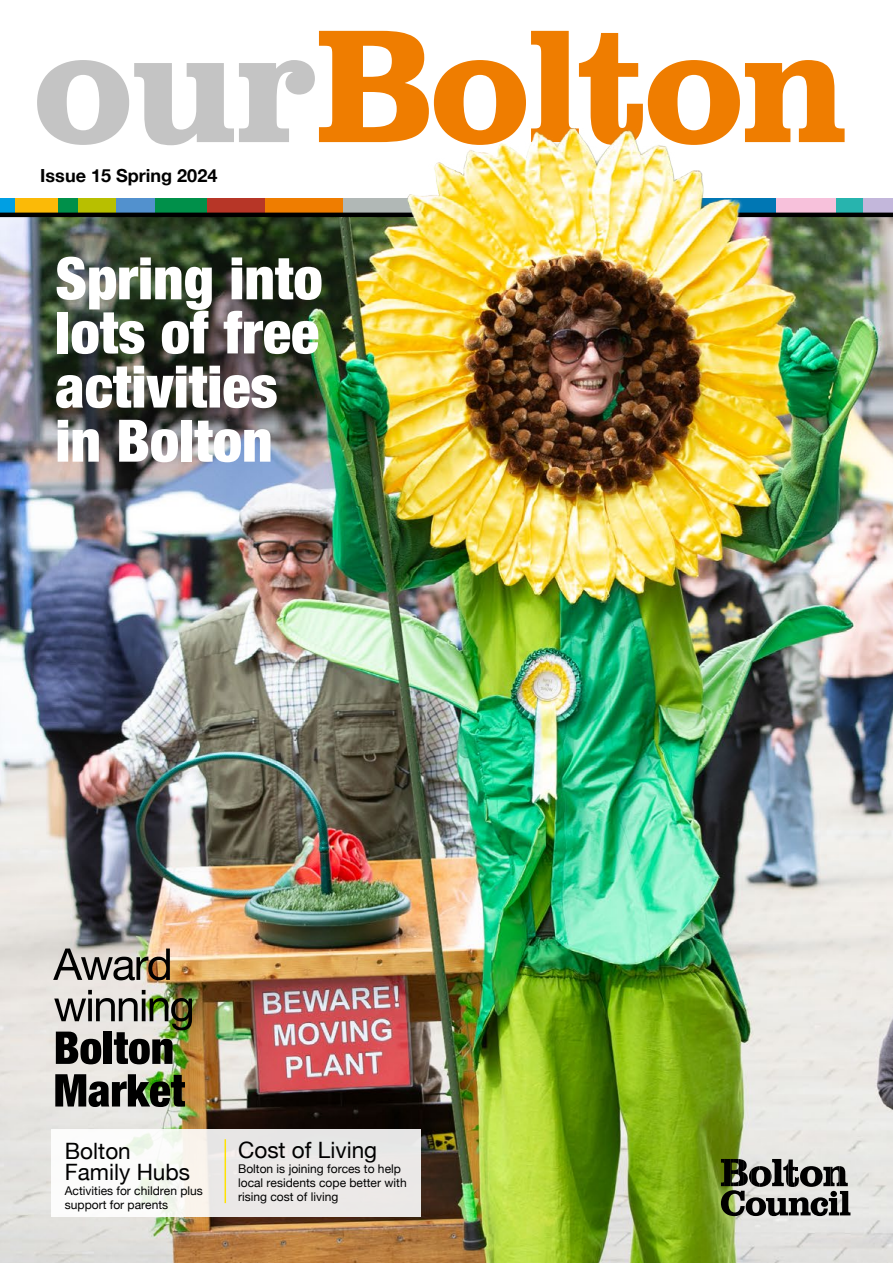
<style>
.page{position:relative;width:893px;height:1263px;background:#fff}
.page>*{position:absolute;margin:0;border:0;box-sizing:border-box;transform-origin:0 0}
.t1{font:900 condensed 58.65px/54.2px "Helvetica Neue";color:#fff}
.t2{font:22.5px/21px "Helvetica Neue";color:#000}
.t3{font:700 18px "Helvetica Neue";color:#000}
.t4{font:12px/14.4px "Helvetica Neue";color:#000}
</style>
<div class="page">
<img style="left:0;top:217px;width:893px;height:1046px">
<div style="left:51px;top:1129px;width:370px;height:88px;background:linear-gradient(to right,#fdfdfa,#e5e2e1)"></div>
<svg style="left:37px;top:31px;width:798px;height:86px"></svg>
<svg style="left:721px;top:1159px;width:129px;height:57px;background:#777871"></svg>
<hr style="left:225px;top:1139px;width:1px;height:64px;background:#ffe200">
<svg style="left:53px;top:948px;width:117px;height:32px;background:#958e83"></svg>
<img style="left:54px;top:990px;width:138px;height:74px">
<img style="left:55px;top:1074px;width:130px;height:33px">
<img style="left:0;top:117px;width:893px;height:100px">
<h3 class="t3" style="left:40px;top:161px;width:179px">Issue 15 Spring 2024</h3>
<h1 class="t1" style="left:55px;top:248px;width:269px">Spring into lots of free activities in Bolton</h1>
<h2 class="t2" style="left:65px;top:1142px;width:127px">Bolton<br>Family Hubs</h2>
<p class="t4" style="left:65px;top:1184px;width:140px">Activities for children plus support for parents</p>
<h2 class="t2" style="left:238px;top:1141px;width:141px">Cost of Living</h2>
<p class="t4" style="left:238px;top:1162px;width:170px">Bolton is joining forces to help local residents cope better with rising cost of living</p>
</div>
